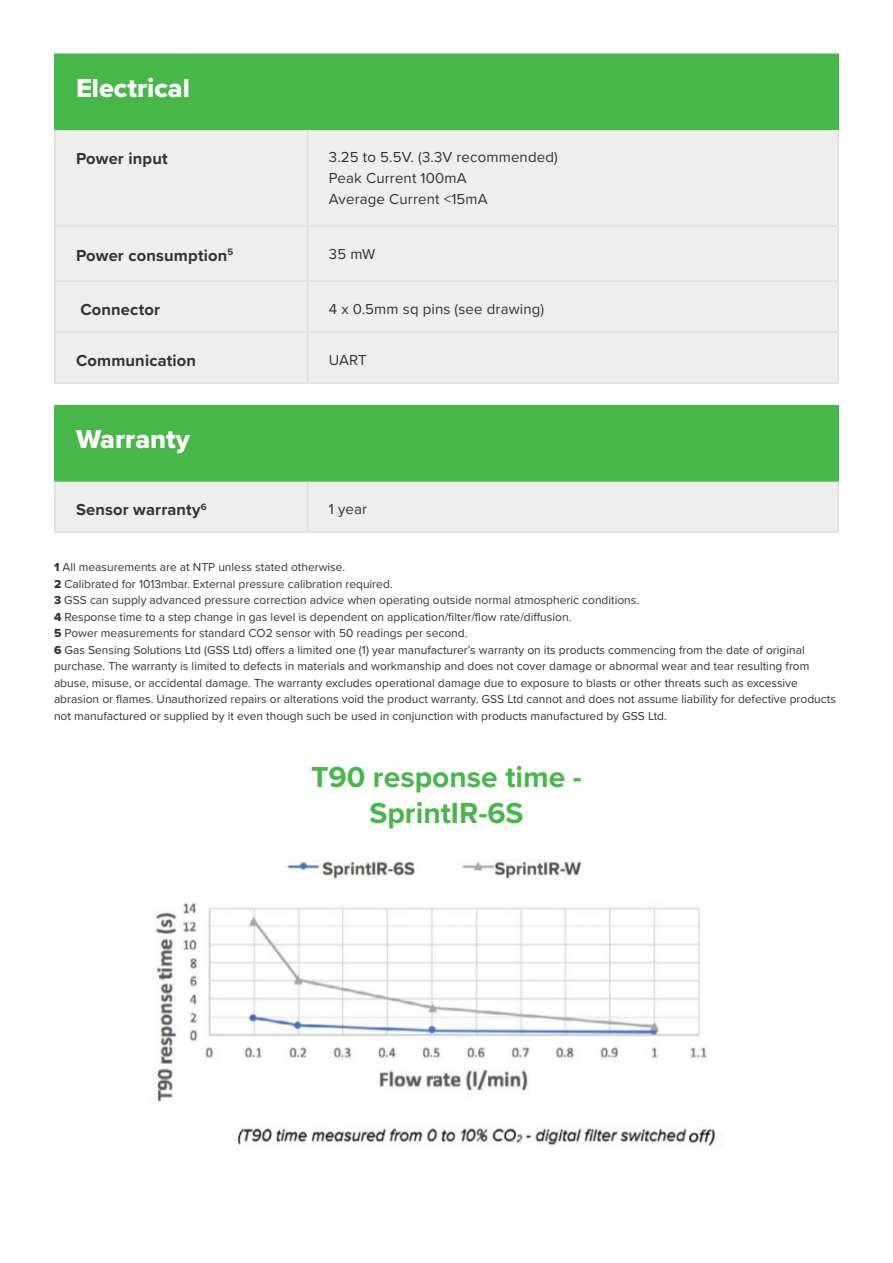
<style>
.page{position:relative;width:893px;height:1263px;background:#fff}
.page>*{position:absolute;margin:0;border:0;box-sizing:border-box;transform-origin:0 0}
.bullets{font:700 30px "Proxima Nova";color:#46b748}
.t1{font:27px "Proxima Nova Extrabld";color:#fff}
.t2{font:700 16.5px "Proxima Nova";letter-spacing:.01em;color:#333}
.t3{font:15px "Proxima Nova";letter-spacing:.01em;color:#333}
.small_notes{font:12px/16.5px "Proxima Nova";color:#333}
.s1{font-family:"Proxima Nova Extrabld"}
</style>
<div class="page">
<div style="left:55px;top:54px;width:783px;height:75px;background:#46b748"></div>
<div style="left:56px;top:130px;width:781px;height:252px;background:#eee"></div>
<hr style="left:54px;top:54px;width:254px;height:1px;background:#46b748">
<hr style="left:54px;top:55px;width:2px;height:74px;background:#46b748">
<hr style="left:308px;top:54px;width:531px;height:1px;background:#46b748">
<hr style="left:837px;top:55px;width:2px;height:74px;background:#46b748">
<hr style="left:54px;top:129px;width:254px;height:1px;background:#46b748">
<hr style="left:308px;top:129px;width:531px;height:1px;background:#46b748">
<hr style="left:54px;top:130px;width:2px;height:95px;background:#ddd">
<hr style="left:307px;top:130px;width:1px;height:95px;background:#ddd">
<hr style="left:837px;top:130px;width:2px;height:95px;background:#ddd">
<hr style="left:54px;top:225px;width:254px;height:2px;background:#ddd">
<hr style="left:54px;top:227px;width:2px;height:53px;background:#ddd">
<hr style="left:308px;top:225px;width:531px;height:2px;background:#ddd">
<hr style="left:307px;top:227px;width:1px;height:53px;background:#ddd">
<hr style="left:837px;top:227px;width:2px;height:53px;background:#ddd">
<hr style="left:54px;top:280px;width:254px;height:2px;background:#ddd">
<hr style="left:54px;top:282px;width:2px;height:49px;background:#ddd">
<hr style="left:308px;top:280px;width:531px;height:2px;background:#ddd">
<hr style="left:307px;top:282px;width:1px;height:49px;background:#ddd">
<hr style="left:837px;top:282px;width:2px;height:49px;background:#ddd">
<hr style="left:54px;top:331px;width:254px;height:2px;background:#ddd">
<hr style="left:54px;top:333px;width:2px;height:49px;background:#ddd">
<hr style="left:308px;top:331px;width:531px;height:2px;background:#ddd">
<hr style="left:307px;top:333px;width:1px;height:49px;background:#ddd">
<hr style="left:837px;top:333px;width:2px;height:49px;background:#ddd">
<hr style="left:54px;top:382px;width:254px;height:2px;background:#ddd">
<hr style="left:308px;top:382px;width:531px;height:2px;background:#ddd">
<div style="left:55px;top:406px;width:783px;height:75px;background:#46b748"></div>
<div style="left:56px;top:482px;width:781px;height:49px;background:#eee"></div>
<hr style="left:54px;top:405px;width:254px;height:2px;background:#46b748">
<hr style="left:54px;top:407px;width:2px;height:73px;background:#46b748">
<hr style="left:308px;top:405px;width:531px;height:2px;background:#46b748">
<hr style="left:837px;top:407px;width:2px;height:73px;background:#46b748">
<hr style="left:54px;top:480px;width:254px;height:2px;background:#46b748">
<hr style="left:308px;top:480px;width:531px;height:2px;background:#46b748">
<hr style="left:54px;top:482px;width:2px;height:49px;background:#ddd">
<hr style="left:307px;top:482px;width:1px;height:49px;background:#ddd">
<hr style="left:837px;top:482px;width:2px;height:49px;background:#ddd">
<hr style="left:54px;top:531px;width:254px;height:2px;background:#ddd">
<hr style="left:308px;top:531px;width:531px;height:2px;background:#ddd">
<img style="left:155px;top:859px;width:567px;height:289px">
<p class="t1" style="left:76px;top:68px;width:115px">Electrical</p>
<p class="t2" style="left:76px;top:146px;width:93px">Power input</p>
<p class="t3" style="left:329px;top:146px;width:231px">3.25 to 5.5V. (3.3V recommended)</p>
<p class="t3" style="left:329px;top:167px;width:139px">Peak Current 100mA</p>
<p class="t3" style="left:329px;top:188px;width:160px">Average Current &lt;15mA</p>
<p class="t2" style="left:76px;top:243px;width:159px">Power consumption<sup>5</sup></p>
<p class="t3" style="left:329px;top:243px;width:48px">35 mW</p>
<p class="t2" style="left:80px;top:298px;width:81px">Connector</p>
<p class="t3" style="left:329px;top:298px;width:217px">4 x 0.5mm sq pins (see drawing)</p>
<p class="t2" style="left:76px;top:349px;width:122px">Communication</p>
<p class="t3" style="left:329px;top:349px;width:39px">UART</p>
<p class="t1" style="left:76px;top:419px;width:116px">Warranty</p>
<p class="t2" style="left:76px;top:497px;width:132px">Sensor warranty<sup>6</sup></p>
<p class="t3" style="left:329px;top:498px;width:40px">1 year</p>
<p class="small_notes" style="left:54px;top:558px;width:293px"><span class="s1">1</span> All measurements are at NTP unless stated otherwise.</p>
<p class="small_notes" style="left:54px;top:575px;width:340px"><span class="s1">2</span> Calibrated for 1013mbar. External pressure calibration required.</p>
<p class="small_notes" style="left:54px;top:591px;width:587px"><span class="s1">3</span> GSS can supply advanced pressure correction advice when operating outside normal atmospheric conditions.</p>
<p class="small_notes" style="left:54px;top:608px;width:519px"><span class="s1">4</span> Response time to a step change in gas level is dependent on application/filter/flow rate/diffusion.</p>
<p class="small_notes" style="left:54px;top:624px;width:415px"><span class="s1">5</span> Power measurements for standard CO2 sensor with 50 readings per second.</p>
<p class="small_notes" style="left:54px;top:641px;width:783px"><span class="s1">6</span> Gas Sensing Solutions Ltd (GSS Ltd) offers a limited one (1) year manufacturer’s warranty on its products commencing from the date of original purchase. The warranty is limited to defects in materials and workmanship and does not cover damage or abnormal wear and tear resulting from abuse, misuse, or accidental damage. The warranty excludes operational damage due to exposure to blasts or other threats such as excessive abrasion or flames. Unauthorized repairs or alterations void the product warranty. GSS Ltd cannot and does not assume liability for defective products not manufactured or supplied by it even though such be used in conjunction with products manufactured by GSS Ltd.</p>
<p class="bullets" style="left:311px;top:754px;width:272px">T90 response time -</p>
<p class="bullets" style="left:369px;top:790px;width:156px">SprintIR-6S</p>
</div>
